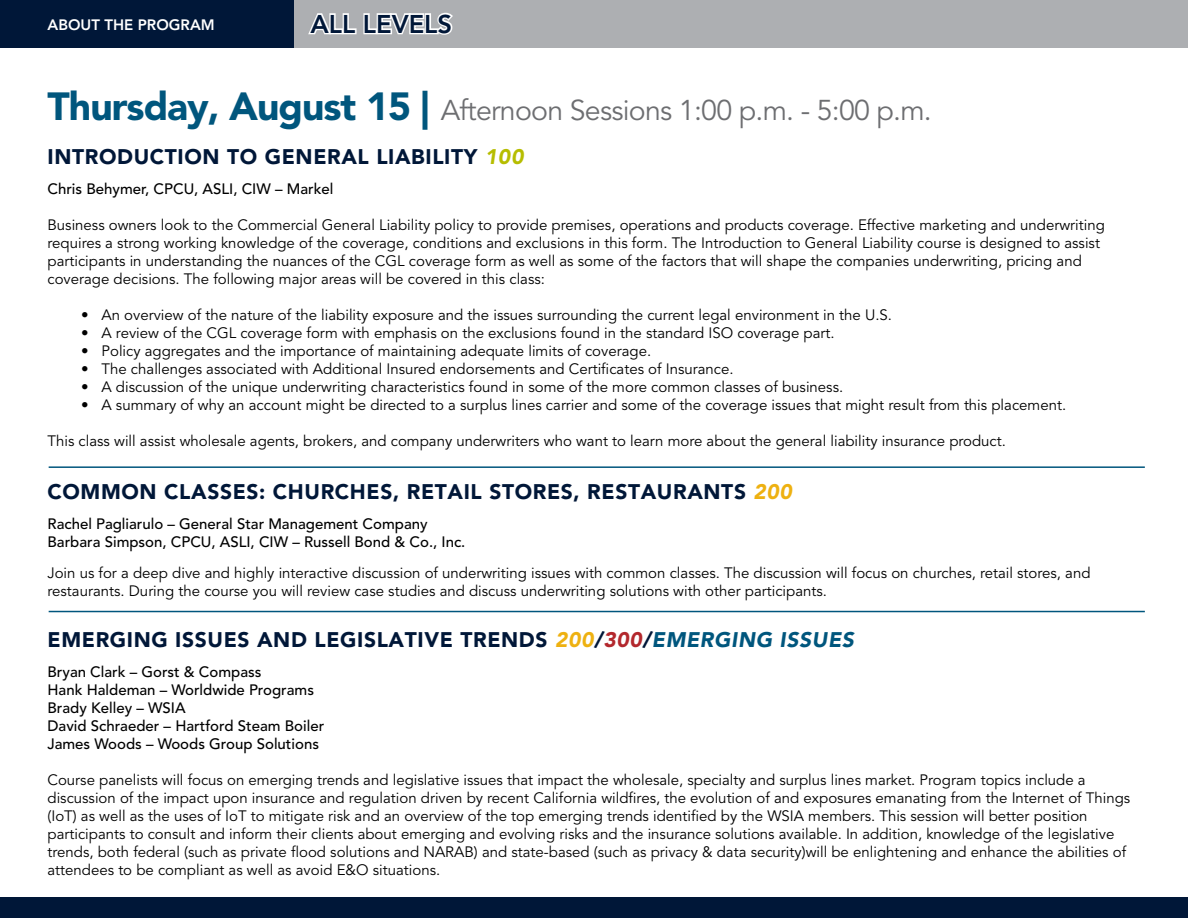
<style>
.page{position:relative;width:1188px;height:918px;background:#fff}
.page>*{position:absolute;margin:0;border:0;box-sizing:border-box;transform-origin:0 0}
.t1{font:28.5px "Avenir LT Std";letter-spacing:-.025em;color:#6d6e71}
.t2{font:800 25.5px "Avenir LT Std";color:#001738}
.t3{font:900 21px "Avenir LT Std";letter-spacing:.03em;color:#001738}
.t4{font:15px/18px "Avenir LT Std";color:#000}
.t5{font:500 15px/18px "Avenir LT Std";color:#000}
.t6{font:800 15px "Avenir LT Std";color:#fff}
.s1{font-weight:900;font-size:39px;color:#00567d}
.s2{font-style:italic;color:#b6bd00}
.s3{font-style:italic;color:#eeb111}
.s4{font-style:italic}
.s5{font-style:italic;color:#b3282d}
.s6{font-style:italic;color:#00567d}
</style>
<div class="page">
<div style="left:0;top:0;width:1188px;height:48px;background:#adafb2"></div>
<svg style="left:308px;top:12px;width:145px;height:23px"></svg>
<div style="left:0;top:0;width:294px;height:48px;background:#001738"></div>
<div style="left:0;top:897px;width:1188px;height:21px;background:#001738"></div>
<hr style="left:49px;top:466px;width:1096px;height:2px;background:#00567d">
<hr style="left:49px;top:611px;width:1096px;height:1px;background:#00567d">
<p class="t6" style="left:48px;top:16px;width:169px">ABOUT THE PROGRAM</p>
<h2 class="t2" style="left:310px;top:9px;width:143px">ALL LEVELS</h2>
<h1 class="t1" style="left:48px;top:94px;width:886px"><span class="s1">Thursday, August 15 |</span> Afternoon Sessions 1:00 p.m. - 5:00 p.m.</h1>
<h3 class="t3" style="left:48px;top:144px;width:477px">INTRODUCTION TO GENERAL LIABILITY <span class="s2">100</span></h3>
<p class="t5" style="left:48px;top:180px;width:287px">Chris Behymer, CPCU, ASLI, CIW – Markel</p>
<p class="t4" style="left:48px;top:216px;width:1059px">Business owners look to the Commercial General Liability policy to provide premises, operations and products coverage. Effective marketing and underwriting requires a strong working knowledge of the coverage, conditions and exclusions in this form. The Introduction to General Liability course is designed to assist participants in understanding the nuances of the CGL coverage form as well as some of the factors that will shape the companies underwriting, pricing and coverage decisions. The following major areas will be covered in this class:</p>
<p class="t4" style="left:81px;top:306px;width:812px">• An overview of the nature of the liability exposure and the issues surrounding the current legal environment in the U.S.</p>
<p class="t4" style="left:81px;top:324px;width:755px">• A review of the CGL coverage form with emphasis on the exclusions found in the standard ISO coverage part.</p>
<p class="t4" style="left:81px;top:342px;width:571px">• Policy aggregates and the importance of maintaining adequate limits of coverage.</p>
<p class="t4" style="left:81px;top:360px;width:654px">• The challenges associated with Additional Insured endorsements and Certificates of Insurance.</p>
<p class="t4" style="left:81px;top:378px;width:763px">• A discussion of the unique underwriting characteristics found in some of the more common classes of business.</p>
<p class="t4" style="left:81px;top:396px;width:986px">• A summary of why an account might be directed to a surplus lines carrier and some of the coverage issues that might result from this placement.</p>
<p class="t4" style="left:48px;top:432px;width:960px">This class will assist wholesale agents, brokers, and company underwriters who want to learn more about the general liability insurance product.</p>
<h3 class="t3" style="left:48px;top:479px;width:746px">COMMON CLASSES: CHURCHES, RETAIL STORES, RESTAURANTS <span class="s3">200</span></h3>
<p class="t5" style="left:48px;top:515px;width:419px">Rachel Pagliarulo – General Star Management Company<br>Barbara Simpson, CPCU, ASLI, CIW – Russell Bond &amp; Co., Inc.</p>
<p class="t4" style="left:48px;top:564px;width:1045px">Join us for a deep dive and highly interactive discussion of underwriting issues with common classes. The discussion will focus on churches, retail stores, and restaurants. During the course you will review case studies and discuss underwriting solutions with other participants.</p>
<h3 class="t3" style="left:48px;top:627px;width:808px">EMERGING ISSUES AND LEGISLATIVE TRENDS <span class="s3">200</span><span class="s4">/</span><span class="s5">300</span><span class="s4">/</span><span class="s6">EMERGING ISSUES</span></h3>
<p class="t5" style="left:48px;top:664px;width:278px">Bryan Clark – Gorst &amp; Compass<br>Hank Haldeman – Worldwide Programs<br>Brady Kelley – WSIA<br>David Schraeder – Hartford Steam Boiler<br>James Woods – Woods Group Solutions</p>
<p class="t4" style="left:48px;top:772px;width:1084px">Course panelists will focus on emerging trends and legislative issues that impact the wholesale, specialty and surplus lines market. Program topics include a discussion of the impact upon insurance and regulation driven by recent California wildfires, the evolution of and exposures emanating from the Internet of Things (IoT) as well as the uses of IoT to mitigate risk and an overview of the top emerging trends identified by the WSIA members. This session will better position participants to consult and inform their clients about emerging and evolving risks and the insurance solutions available. In addition, knowledge of the legislative trends, both federal (such as private flood solutions and NARAB) and state-based (such as privacy &amp; data security)will be enlightening and enhance the abilities of attendees to be compliant as well as avoid E&amp;O situations.</p>
</div>
